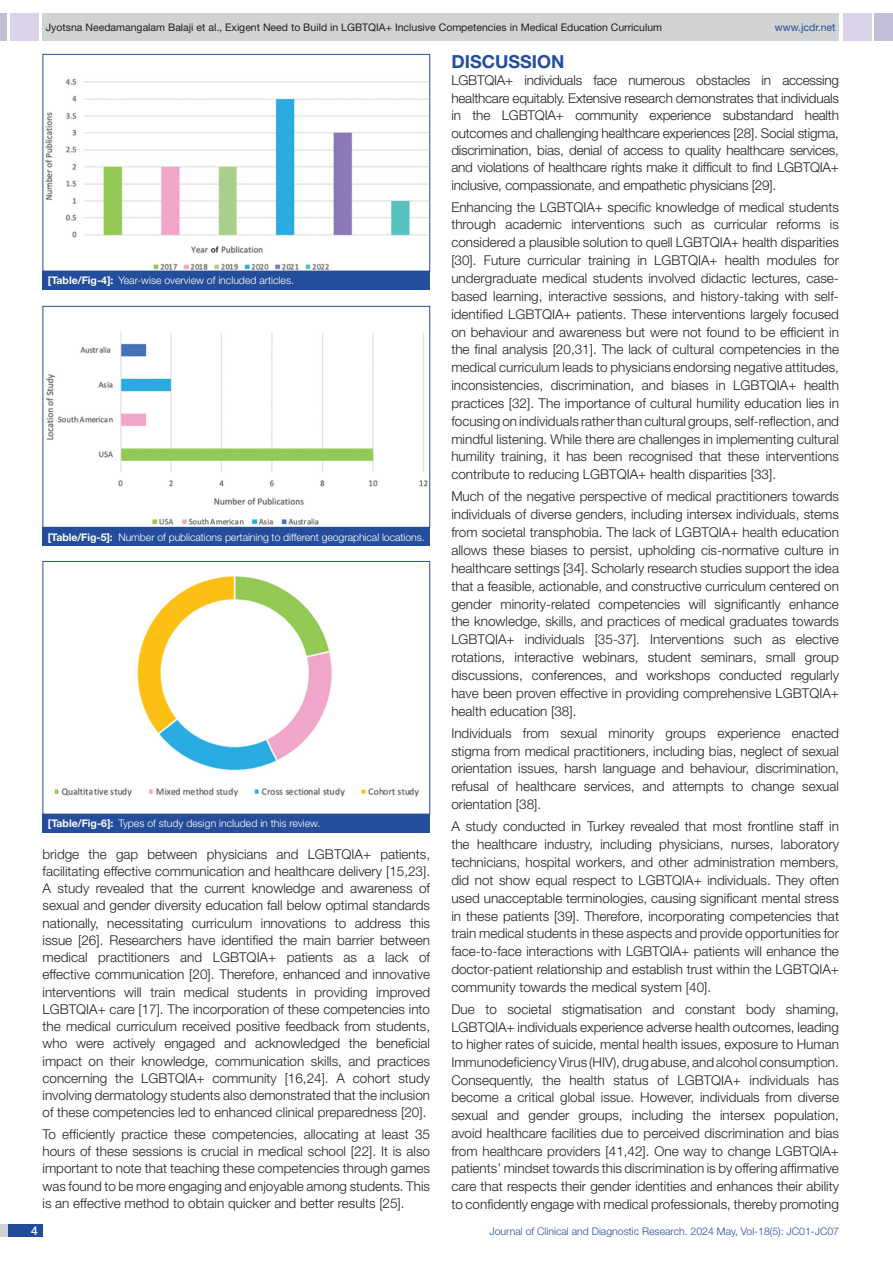
<style>
.page{position:relative;width:893px;height:1263px;background:#fff}
.page>*{position:absolute;margin:0;border:0;box-sizing:border-box;transform-origin:0 0}
.Heading{font:700 18px "Helvetica Neue";color:#244e9b}
.Body_text{font:300 13.5px/17.9px "Helvetica Neue";color:#231f20;text-align:justify}
.t1{font:500 12px "Helvetica Neue";color:#fff}
.TABLE_FIG{font:300 10.5px "Helvetica Neue";letter-spacing:-.005em;color:#fff}
.t2{font:10.5px "Helvetica Neue";color:#231f20}
.t3{font:300 10.5px "Helvetica Neue";color:#244e9b}
.t4{font:10.5px "Helvetica Neue";color:#244e9b}
.s1{font-weight:700}
</style>
<div class="page">
<div style="left:0;top:13px;width:7px;height:28px;background:#c2bed7"></div>
<div style="left:10px;top:13px;width:29px;height:28px;background:#d9d2e8"></div>
<div style="left:43px;top:13px;width:796px;height:28px;background:#d1d2d4"></div>
<div style="left:875px;top:13px;width:18px;height:28px;background:#c2bed7"></div>
<div style="left:843px;top:13px;width:29px;height:28px;background:#d9d2e8"></div>
<div style="left:0;top:1224px;width:43px;height:13px;background:#d1d2d4"></div>
<div style="left:8px;top:1224px;width:35px;height:13px;background:#214c99"></div>
<img style="left:45px;top:78px;width:383px;height:191px">
<div style="left:43px;top:54px;width:387px;height:217px;border:1px solid #244e9b"></div>
<div style="left:43px;top:271px;width:387px;height:19px;background:#244e9b"></div>
<img style="left:46px;top:333px;width:382px;height:192px">
<div style="left:43px;top:306px;width:387px;height:222px;border:1px solid #244e9b"></div>
<div style="left:43px;top:527px;width:387px;height:19px;background:#244e9b"></div>
<img style="left:54px;top:576px;width:365px;height:221px">
<div style="left:43px;top:561px;width:387px;height:253px;border:1px solid #244e9b"></div>
<div style="left:43px;top:814px;width:387px;height:19px;background:#244e9b"></div>
<p class="t2" style="left:46px;top:21px;width:618px">Jyotsna Needamangalam Balaji et al., Exigent Need to Build in LGBTQIA+ Inclusive Competencies in Medical Education Curriculum</p>
<p class="t4" style="left:775px;top:21px;width:62px">www.jcdr.net</p>
<p class="TABLE_FIG" style="left:48px;top:274px;width:248px"><span class="s1">[Table/Fig-4]:</span> Year-wise overview of included articles.</p>
<p class="TABLE_FIG" style="left:48px;top:530px;width:378px"><span class="s1">[Table/Fig-5]:</span> Number of publications pertaining to different geographical locations.</p>
<p class="TABLE_FIG" style="left:48px;top:817px;width:274px"><span class="s1">[Table/Fig-6]:</span> Types of study design included in this review.</p>
<p class="Body_text" style="left:43px;top:845px;width:389px;line-height:17.2px">bridge the gap between physicians and LGBTQIA+ patients, facilitating effective communication and healthcare delivery [15,23].<br>A study revealed that the current knowledge and awareness of sexual and gender diversity education fall below optimal standards nationally, necessitating curriculum innovations to address this issue [26]. Researchers have identified the main barrier between medical practitioners and LGBTQIA+ patients as a lack of effective communication [20]. Therefore, enhanced and innovative interventions will train medical students in providing improved LGBTQIA+ care [17]. The incorporation of these competencies into the medical curriculum received positive feedback from students, who were actively engaged and acknowledged the beneficial impact on their knowledge, communication skills, and practices concerning the LGBTQIA+ community [16,24]. A cohort study involving dermatology students also demonstrated that the inclusion of these competencies led to enhanced clinical preparedness [20].</p>
<p class="Body_text" style="left:43px;top:1125px;width:389px;line-height:17.2px">To efficiently practice these competencies, allocating at least 35 hours of these sessions is crucial in medical school [22]. It is also important to note that teaching these competencies through games was found to be more engaging and enjoyable among students. This is an effective method to obtain quicker and better results [25].</p>
<p class="Heading" style="left:451px;top:51px;width:115px">DISCUSSION</p>
<p class="Body_text" style="left:451px;top:72px;width:389px;line-height:17.4px">LGBTQIA+ individuals face numerous obstacles in accessing healthcare equitably. Extensive research demonstrates that individuals in the LGBTQIA+ community experience substandard health outcomes and challenging healthcare experiences [28]. Social stigma, discrimination, bias, denial of access to quality healthcare services, and violations of healthcare rights make it difficult to find LGBTQIA+ inclusive, compassionate, and empathetic physicians [29].</p>
<p class="Body_text" style="left:451px;top:198px;width:389px">Enhancing the LGBTQIA+ specific knowledge of medical students through academic interventions such as curricular reforms is considered a plausible solution to quell LGBTQIA+ health disparities [30]. Future curricular training in LGBTQIA+ health modules for undergraduate medical students involved didactic lectures, case&shy;based learning, interactive sessions, and history-taking with self&shy;identified LGBTQIA+ patients. These interventions largely focused on behaviour and awareness but were not found to be efficient in the final analysis [20,31]. The lack of cultural competencies in the medical curriculum leads to physicians endorsing negative attitudes, inconsistencies, discrimination, and biases in LGBTQIA+ health practices [32]. The importance of cultural humility education lies in focusing on individuals rather than cultural groups, self-reflection, and mindful listening. While there are challenges in implementing cultural humility training, it has been recognised that these interventions contribute to reducing LGBTQIA+ health disparities [33].</p>
<p class="Body_text" style="left:451px;top:487px;width:389px">Much of the negative perspective of medical practitioners towards individuals of diverse genders, including intersex individuals, stems from societal transphobia. The lack of LGBTQIA+ health education allows these biases to persist, upholding cis-normative culture in healthcare settings [34]. Scholarly research studies support the idea that a feasible, actionable, and constructive curriculum centered on gender minority-related competencies will significantly enhance the knowledge, skills, and practices of medical graduates towards LGBTQIA+ individuals [35-37]. Interventions such as elective rotations, interactive webinars, student seminars, small group discussions, conferences, and workshops conducted regularly have been proven effective in providing comprehensive LGBTQIA+ health education [38].</p>
<p class="Body_text" style="left:451px;top:724px;width:389px">Individuals from sexual minority groups experience enacted stigma from medical practitioners, including bias, neglect of sexual orientation issues, harsh language and behaviour, discrimination, refusal of healthcare services, and attempts to change sexual orientation [38].</p>
<p class="Body_text" style="left:451px;top:817px;width:389px">A study conducted in Turkey revealed that most frontline staff in the healthcare industry, including physicians, nurses, laboratory technicians, hospital workers, and other administration members, did not show equal respect to LGBTQIA+ individuals. They often used unacceptable terminologies, causing significant mental stress in these patients [39]. Therefore, incorporating competencies that train medical students in these aspects and provide opportunities for face-to-face interactions with LGBTQIA+ patients will enhance the doctor-patient relationship and establish trust within the LGBTQIA+ community towards the medical system [40].</p>
<p class="Body_text" style="left:451px;top:1000px;width:389px">Due to societal stigmatisation and constant body shaming, LGBTQIA+ individuals experience adverse health outcomes, leading to higher rates of suicide, mental health issues, exposure to Human Immunodeficiency Virus (HIV), drug abuse, and alcohol consumption.<br>Consequently, the health status of LGBTQIA+ individuals has become a critical global issue. However, individuals from diverse sexual and gender groups, including the intersex population, avoid healthcare facilities due to perceived discrimination and bias from healthcare providers [41,42]. One way to change LGBTQIA+ patients’ mindset towards this discrimination is by offering affirmative care that respects their gender identities and enhances their ability to confidently engage with medical professionals, thereby promoting</p>
<p class="t1" style="left:31px;top:1223px;width:8px">4</p>
<p class="t3" style="left:489px;top:1225px;width:351px">Journal of Clinical and Diagnostic Research. 2024 May, Vol-18(5): JC01-JC07</p>
</div>
